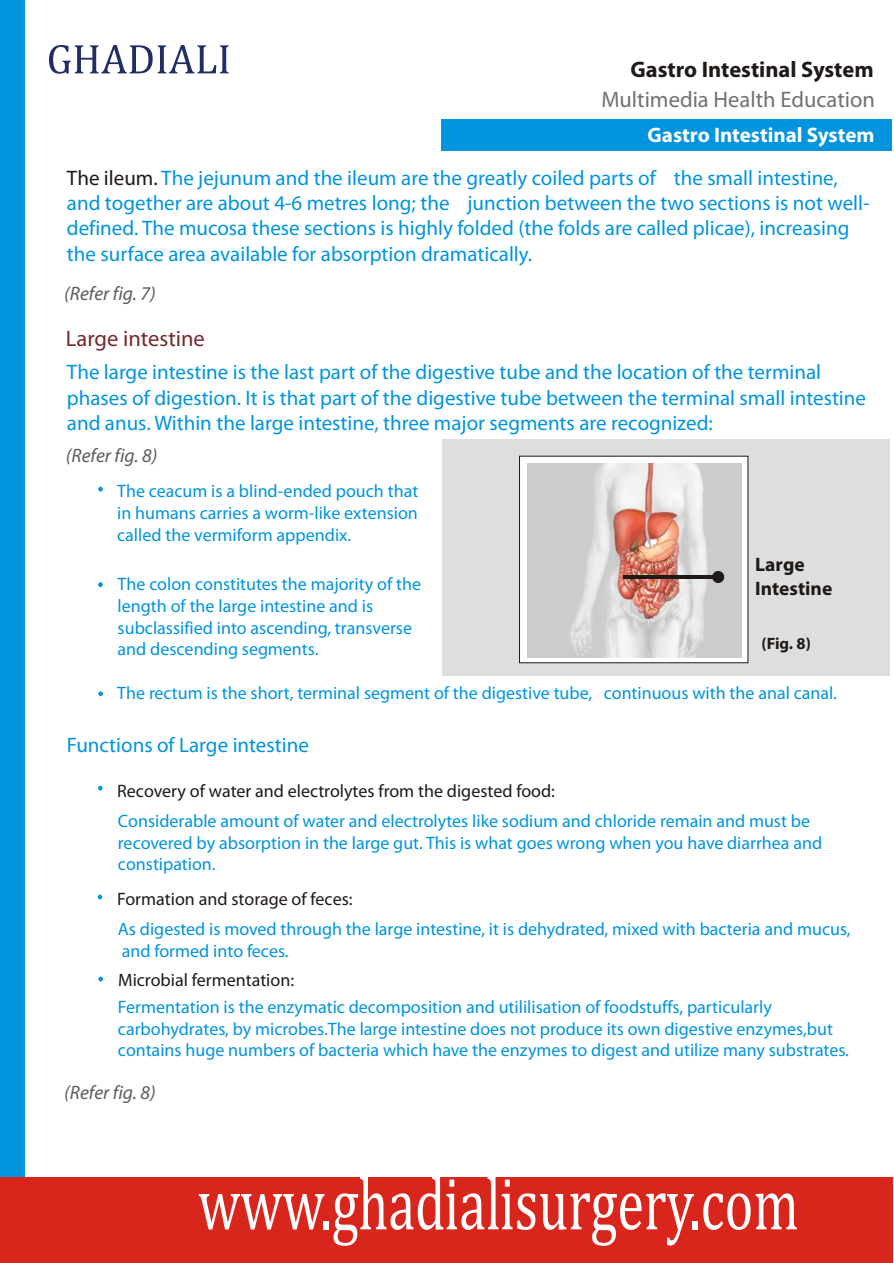
<style>
.page{position:relative;width:894px;height:1263px;background:#fff}
.page>*{position:absolute;margin:0;border:0;box-sizing:border-box;transform-origin:0 0}
.t1{font:75.6px "Cambria Math";color:#fff;scale:.72 1}
.t2{font:22.5px "Myriad Pro";color:#737070}
.t3{font:700 22.5px "Myriad Pro";color:#1f1a17}
.t4{font:22.5px "Myriad Pro";color:#75292b}
.t5{font:21px/25.2px "Myriad Pro";color:#0094de}
.t6{font:700 21px "Myriad Pro";color:#fff}
.t7{font:italic 19.5px "Myriad Pro";color:#615c5c}
.t8{font:700 19.5px "Myriad Pro";color:#1f1a17}
.t9{font:18px/21.6px "Myriad Pro";color:#0094de}
.t10{font:18px "Myriad Pro";color:#1f1a17}
.t11{font:700 16.5px "Myriad Pro";color:#1f1a17}
.s1{color:#1f1a17}
</style>
<div class="page">
<div style="left:442px;top:439px;width:448px;height:237px;background:#dedede"></div>
<div style="left:0;top:0;width:25px;height:1189px;background:#0094de"></div>
<div style="left:0;top:1177px;width:892px;height:86px;background:#d9261c"></div>
<div style="left:441px;top:119px;width:451px;height:32px;background:#0094de"></div>
<svg style="left:49px;top:45px;width:180px;height:29px"></svg>
<div style="left:519px;top:456px;width:229px;height:207px;background:#fff;border:1px solid #1f1a17"></div>
<img style="left:527px;top:463px;width:215px;height:194px">
<hr style="left:624px;top:575px;width:94px;height:3px;background:#1f1a17">
<svg style="left:712px;top:571px;width:12px;height:12px"></svg>
<svg style="left:98px;top:487px;width:5px;height:5px"></svg>
<svg style="left:98px;top:582px;width:5px;height:5px"></svg>
<svg style="left:98px;top:691px;width:5px;height:5px"></svg>
<svg style="left:98px;top:786px;width:5px;height:5px"></svg>
<svg style="left:98px;top:895px;width:4px;height:4px"></svg>
<svg style="left:98px;top:977px;width:5px;height:4px"></svg>
<p class="t3" style="left:630px;top:60px;width:245px">Gastro Intestinal System</p>
<p class="t2" style="left:601px;top:90px;width:275px">Multimedia Health Education</p>
<p class="t6" style="left:647px;top:127px;width:229px">Gastro Intestinal System</p>
<p class="t5" style="left:67px;top:167px;width:804px"><span class="s1">The ileum.</span> The jejunum and the ileum are the greatly coiled parts of the small intestine, and together are about 4-6 metres long; the junction between the two sections is not well&shy;defined. The mucosa these sections is highly folded (the folds are called plicae), increasing the surface area available for absorption dramatically.</p>
<p class="t7" style="left:64px;top:285px;width:93px">(Refer fig. 7)</p>
<p class="t4" style="left:66px;top:329px;width:140px">Large intestine</p>
<p class="t5" style="left:67px;top:361px;width:801px">The large intestine is the last part of the digestive tube and the location of the terminal phases of digestion. It is that part of the digestive tube between the terminal small intestine and anus. Within the large intestine, three major segments are recognized:</p>
<p class="t7" style="left:66px;top:447px;width:93px">(Refer fig. 8)</p>
<p class="t9" style="left:117px;top:482px;width:303px;text-align:justify">The ceacum is a blind-ended pouch that in humans carries a worm-like extension called the vermiform appendix.</p>
<p class="t8" style="left:755px;top:556px;width:51px">Large</p>
<p class="t9" style="left:118px;top:575px;width:305px">The colon constitutes the majority of the</p>
<p class="t8" style="left:755px;top:580px;width:78px">Intestine</p>
<p class="t9" style="left:118px;top:597px;width:296px">length of the large intestine and is subclassified into ascending, transverse and descending segments.</p>
<p class="t9" style="left:117px;top:684px;width:721px">The rectum is the short, terminal segment of the digestive tube, continuous with the anal canal.</p>
<p class="t5" style="left:67px;top:734px;width:243px">Functions of Large intestine</p>
<p class="t10" style="left:117px;top:783px;width:439px">Recovery of water and electrolytes from the digested food:</p>
<p class="t9" style="left:118px;top:812px;width:706px">Considerable amount of water and electrolytes like sodium and chloride remain and must be recovered by absorption in the large gut. This is what goes wrong when you have diarrhea and constipation.</p>
<p class="t10" style="left:117px;top:891px;width:237px">Formation and storage of feces:</p>
<p class="t9" style="left:118px;top:920px;width:734px">As digested is moved through the large intestine, it is dehydrated, mixed with bacteria and mucus, and formed into feces.</p>
<p class="t10" style="left:118px;top:972px;width:178px">Microbial fermentation:</p>
<p class="t9" style="left:118px;top:998px;width:733px">Fermentation is the enzymatic decomposition and utililisation of foodstuffs, particularly carbohydrates, by microbes.The large intestine does not produce its own digestive enzymes,but contains huge numbers of bacteria which have the enzymes to digest and utilize many substrates.</p>
<p class="t11" style="left:761px;top:637px;width:51px">(Fig. 8)</p>
<p class="t7" style="left:64px;top:1084px;width:93px">(Refer fig. 8)</p>
<h1 class="t1" style="left:198px;top:1171px;width:836px">www.ghadialisurgery.com</h1>
</div>
